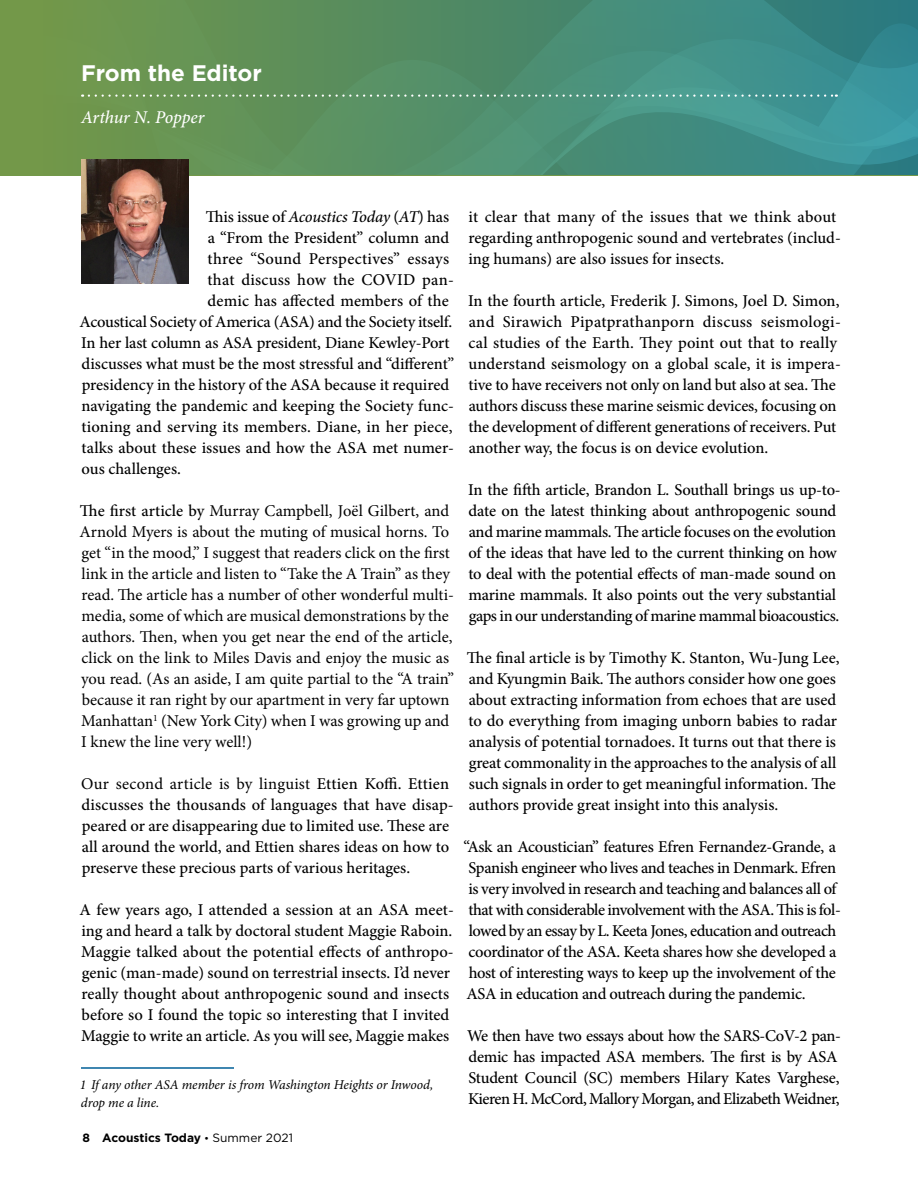
<style>
.page{position:relative;width:918px;height:1188px;background:#fff}
.page>*{position:absolute;margin:0;border:0;box-sizing:border-box;transform-origin:0 0}
.t1{font:700 22.5px "Gotham";color:#fff}
.t2{font:italic 500 18px "Minion Pro";letter-spacing:-.01em;color:#fff}
.t3{font:500 16.5px/21px "Minion Pro";letter-spacing:-.01em;color:#000}
.t4{font:16.5px/21px "Minion Pro";letter-spacing:-.005em;color:#000}
.t5{font:500 16.5px "Minion Pro";letter-spacing:.01em;color:#000}
.t6{font:500 16.5px "Minion Pro";letter-spacing:.02em;color:#000}
.t7{font:500 16.5px "Minion Pro";letter-spacing:.015em;color:#000}
.t8{font:italic 13.5px/18px "Minion Pro";letter-spacing:-.01em;color:#000}
.t9{font:700 12px "Gotham";color:#000}
.s1{font-style:italic}
.s2{font-weight:500}
.s3{font-weight:400}
.s4{font-weight:400;font-size:10.5px}
</style>
<div class="page">
<div style="left:0;top:0;width:918px;height:176px;background:#739849"></div>
<svg style="left:81px;top:0;width:837px;height:175px"></svg>
<img style="left:81px;top:159px;width:108px;height:125px">
<hr style="left:81px;top:1067px;width:153px;height:2px;background:#006097">
<h1 class="t1" style="left:81px;top:58px;width:182px">From the Editor</h1>
<p class="t2" style="left:81px;top:105px;width:125px">Arthur N. Popper</p>
<p class="t3" style="left:206px;top:206px;width:245px">This issue of <span class="s1">Acoustics Today</span> (<span class="s1">AT</span>) has</p>
<p class="t3" style="left:208px;top:227px;width:243px">a “From the President” column and</p>
<p class="t6" style="left:208px;top:248px;width:243px">three “Sound Perspectives” essays</p>
<p class="t7" style="left:208px;top:269px;width:248px">that discuss how the COVID pan-</p>
<p class="t5" style="left:208px;top:290px;width:243px">demic has affected members of the</p>
<p class="t3" style="left:80px;top:311px;width:374px">Acoustical Society of America (ASA) and the Society itself.</p>
<p class="t3" style="left:81px;top:332px;width:370px">In her last column as ASA president, Diane Kewley-Port</p>
<p class="t3" style="left:82px;top:353px;width:374px">discusses what must be the most stressful and “different”</p>
<p class="t3" style="left:82px;top:374px;width:369px">presidency in the history of the ASA because it required</p>
<p class="t3" style="left:82px;top:395px;width:374px">navigating the pandemic and keeping the Society func-</p>
<p class="t5" style="left:82px;top:416px;width:373px">tioning and serving its members. Diane, in her piece,</p>
<p class="t3" style="left:82px;top:437px;width:374px">talks about these issues and how the ASA met numer-</p>
<p class="t3" style="left:82px;top:458px;width:101px">ous challenges.</p>
<p class="t4" style="left:80px;top:500px;width:376px"><span class="s2">The first article by</span> Murray Campbell, Joël Gilbert, and Arnold Myers is about the muting of musical horns. To get “in the mood,” I suggest that readers click on the first link in the article and listen to “Take the A Train” as they read. The article has a number of other wonderful multi&shy;media, some of which are musical demonstrations by the authors. Then, when you get near the end of the article, click on the link to Miles Davis and enjoy the music as you read. (As an aside, I am quite partial to the “A train” because it ran right by our apartment in very far uptown Manhattan<sup>1</sup> (New York City) when I was growing up and I knew the line very well!)</p>
<p class="t3" style="left:81px;top:773px;width:374px"><span class="s3">Our second article is by linguist</span> Ettien Koffi. Ettien discusses the thousands of languages that have disap&shy;peared or are disappearing due to limited use. These are all around the world, and Ettien shares ideas on how to preserve these precious parts of various heritages.</p>
<p class="t3" style="left:80px;top:899px;width:376px">A few years ago, I attended a session at an ASA meet&shy;ing and heard a talk by doctoral student Maggie Raboin.<br>Maggie talked about the potential effects of anthropo&shy;genic (man-made) sound on terrestrial insects. I’d never really thought about anthropogenic sound and insects before so I found the topic so interesting that I invited Maggie to write an article. As you will see, Maggie makes</p>
<p class="t8" style="left:80px;top:1076px;width:355px">1 If any other ASA member is from Washington Heights or Inwood, drop me a line.</p>
<p class="t9" style="left:83px;top:1130px;width:212px">8 Acoustics Today <span class="s4">•</span> <span class="s3">Summer 2021</span></p>
<p class="t3" style="left:468px;top:206px;width:374px">it clear that many of the issues that we think about regarding anthropogenic sound and vertebrates (includ&shy;ing humans) are also issues for insects.</p>
<p class="t3" style="left:468px;top:290px;width:374px">In the fourth article, Frederik J. Simons, Joel D. Simon, and Sirawich Pipatprathanporn discuss seismologi&shy;cal studies of the Earth. They point out that to really understand seismology on a global scale, it is impera&shy;tive to have receivers not only on land but also at sea. The authors discuss these marine seismic devices, focusing on the development of different generations of receivers. Put another way, the focus is on device evolution.</p>
<p class="t3" style="left:468px;top:479px;width:374px">In the fifth article, Brandon L. Southall brings us up-to&shy;date on the latest thinking about anthropogenic sound and marine mammals. The article focuses on the evolution of the ideas that have led to the current thinking on how to deal with the potential effects of man-made sound on marine mammals. It also points out the very substantial gaps in our understanding of marine mammal bioacoustics.</p>
<p class="t3" style="left:467px;top:647px;width:374px">The final article is by Timothy K. Stanton, Wu-Jung Lee, and Kyungmin Baik. The authors consider how one goes about extracting information from echoes that are used to do everything from imaging unborn babies to radar analysis of potential tornadoes. It turns out that there is great commonality in the approaches to the analysis of all such signals in order to get meaningful information. The authors provide great insight into this analysis.</p>
<p class="t3" style="left:463px;top:836px;width:379px">“Ask an Acoustician” features Efren Fernandez-Grande, a Spanish engineer who lives and teaches in Denmark. Efren is very involved in research and teaching and balances all of that with considerable involvement with the ASA. This is fol&shy;lowed by an essay by L. Keeta Jones, education and outreach coordinator of the ASA. Keeta shares how she developed a host of interesting ways to keep up the involvement of the ASA in education and outreach during the pandemic.</p>
<p class="t3" style="left:467px;top:1025px;width:375px">We then have two essays about how the SARS-CoV-2 pan&shy;demic has impacted ASA members. The first is by ASA Student Council (SC) members Hilary Kates Varghese, Kieren H. McCord, Mallory Morgan, and Elizabeth Weidner,</p>
</div>
